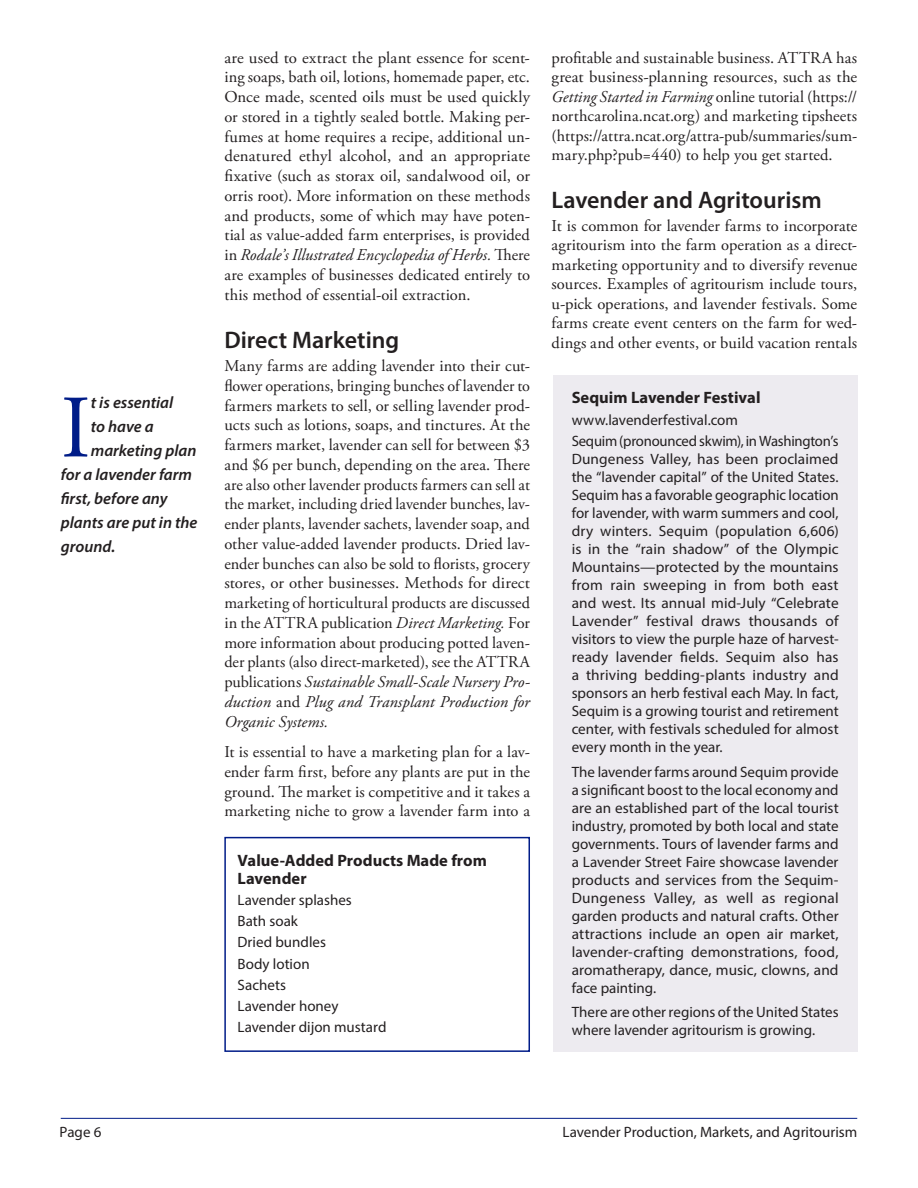
<style>
.page{position:relative;width:918px;height:1188px;background:#fff}
.page>*{position:absolute;margin:0;border:0;box-sizing:border-box;transform-origin:0 0}
.t1{font:88.95px "Adobe Garamond Pro";color:#001c88}
.t2{font:600 24px "Myriad Pro";color:#231f20}
.t3{font:16.5px/19.8px "Adobe Garamond Pro";letter-spacing:.005em;color:#231f20;text-align:justify}
.t4{font:italic 600 16.5px "Myriad Pro";color:#231f20}
.t5{font:700 16.5px/18px "Myriad Pro";color:#231f20}
.t6{font:15px/18px "Myriad Pro";color:#231f20}
.s1{font-style:italic}
</style>
<div class="page">
<hr style="left:61px;top:1118px;width:796px;height:1px;background:#001c88">
<div style="left:553px;top:376px;width:304px;height:676px;background:#edebf0"></div>
<div style="left:224px;top:837px;width:306px;height:215px;border:2px solid #001c88"></div>
<h1 class="t1" style="left:61px;top:393px;width:32px">I</h1>
<p class="t4" style="left:91px;top:397px;width:84px">t is essential</p>
<p class="t4" style="left:91px;top:421px;width:64px">to have a</p>
<p class="t4" style="left:91px;top:445px;width:107px">marketing plan</p>
<p class="t4" style="left:61px;top:469px;width:133px">for a lavender farm</p>
<p class="t4" style="left:61px;top:493px;width:108px">first, before any</p>
<p class="t4" style="left:61px;top:517px;width:138px">plants are put in the</p>
<p class="t4" style="left:61px;top:541px;width:56px">ground.</p>
<p class="t3" style="left:224px;top:49px;width:307px">are used to extract the plant essence for scent&shy;ing soaps, bath oil, lotions, homemade paper, etc.<br>Once made, scented oils must be used quickly or stored in a tightly sealed bottle. Making per&shy;fumes at home requires a recipe, additional un&shy;denatured ethyl alcohol, and an appropriate fixative (such as storax oil, sandalwood oil, or orris root). More information on these methods and products, some of which may have poten&shy;tial as value-added farm enterprises, is provided in <span class="s1">Rodale’s Illustrated Encyclopedia of Herbs.</span> There are examples of businesses dedicated entirely to this method of essential-oil extraction.</p>
<h2 class="t2" style="left:224px;top:331px;width:176px">Direct Marketing</h2>
<p class="t3" style="left:224px;top:357px;width:307px">Many farms are adding lavender into their cut&shy;flower operations, bringing bunches of lavender to farmers markets to sell, or selling lavender prod&shy;ucts such as lotions, soaps, and tinctures. At the farmers market, lavender can sell for between $3 and $6 per bunch, depending on the area. There are also other lavender products farmers can sell at the market, including dried lavender bunches, lav&shy;ender plants, lavender sachets, lavender soap, and other value-added lavender products. Dried lav&shy;ender bunches can also be sold to florists, grocery stores, or other businesses. Methods for direct marketing of horticultural products are discussed in the ATTRA publication <span class="s1">Direct Marketing.</span> For more information about producing potted laven&shy;der plants (also direct-marketed), see the ATTRA publications <span class="s1">Sustainable Small-Scale Nursery Pro&shy;duction</span> and <span class="s1">Plug and Transplant Production for Organic Systems.</span></p>
<p class="t3" style="left:224px;top:743px;width:307px">It is essential to have a marketing plan for a lav&shy;ender farm first, before any plants are put in the ground. The market is competitive and it takes a marketing niche to grow a lavender farm into a</p>
<p class="t5" style="left:238px;top:853px;width:251px">Value-Added Products Made from<br>Lavender</p>
<p class="t6" style="left:238px;top:891px;width:150px;line-height:21.3px">Lavender splashes<br>Bath soak<br>Dried bundles<br>Body lotion<br>Sachets<br>Lavender honey<br>Lavender dijon mustard</p>
<p class="t3" style="left:552px;top:49px;width:307px">profitable and sustainable business. ATTRA has great business-planning resources, such as the <span class="s1">Getting Started in Farming</span> online tutorial (https:// northcarolina.ncat.org) and marketing tipsheets (https://attra.ncat.org/attra-pub/summaries/sum&shy;mary.php?pub=440) to help you get started.</p>
<h2 class="t2" style="left:552px;top:191px;width:272px">Lavender and Agritourism</h2>
<p class="t3" style="left:552px;top:217px;width:307px">It is common for lavender farms to incorporate agritourism into the farm operation as a direct&shy;marketing opportunity and to diversify revenue sources. Examples of agritourism include tours, u-pick operations, and lavender festivals. Some farms create event centers on the farm for wed&shy;dings and other events, or build vacation rentals</p>
<p class="t5" style="left:572px;top:391px;width:190px">Sequim Lavender Festival</p>
<p class="t6" style="left:572px;top:411px;width:269px;line-height:21.3px">www.lavenderfestival.com<br>Sequim (pronounced skwim), in Washington’s</p>
<p class="t6" style="left:572px;top:451px;width:269px;text-align:justify">Dungeness Valley, has been proclaimed the “lavender capital” of the United States.<br>Sequim has a favorable geographic location for lavender, with warm summers and cool, dry winters. Sequim (population 6,606) is in the “rain shadow” of the Olympic Mountains—protected by the mountains from rain sweeping in from both east and west. Its annual mid-July “Celebrate Lavender” festival draws thousands of visitors to view the purple haze of harvest&shy;ready lavender fields. Sequim also has a thriving bedding-plants industry and sponsors an herb festival each May. In fact, Sequim is a growing tourist and retirement center, with festivals scheduled for almost every month in the year.</p>
<p class="t6" style="left:572px;top:764px;width:269px;text-align:justify">The lavender farms around Sequim provide a significant boost to the local economy and are an established part of the local tourist industry, promoted by both local and state governments. Tours of lavender farms and a Lavender Street Faire showcase lavender products and services from the Sequim-Dungeness Valley, as well as regional garden products and natural crafts. Other attractions include an open air market, lavender-crafting demonstrations, food, aromatherapy, dance, music, clowns, and face painting.</p>
<p class="t6" style="left:572px;top:1005px;width:268px">There are other regions of the United States where lavender agritourism is growing.</p>
<p class="t6" style="left:60px;top:1125px;width:43px">Page 6</p>
<p class="t6" style="left:563px;top:1125px;width:296px">Lavender Production, Markets, and Agritourism</p>
</div>
